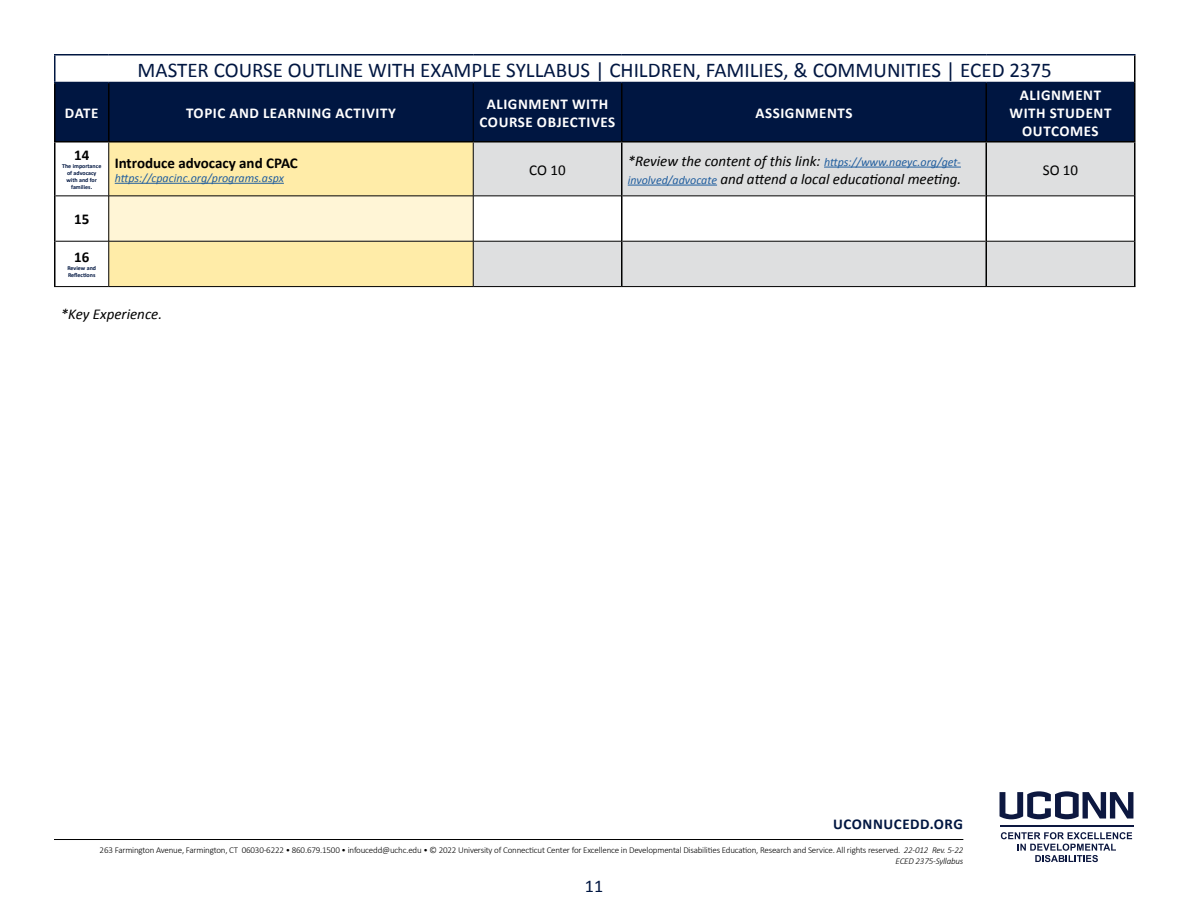
<style>
.page{position:relative;width:1188px;height:918px;background:#fff}
.page>*{position:absolute;margin:0;border:0;box-sizing:border-box;transform-origin:0 0}
.t1{font:21px "Calibri";color:#001641}
.t2{font:18px "Calibri";color:#001641}
.t3{font:italic 15px/18px "Calibri";color:#000}
.t4{font:700 15px/18px "Calibri";letter-spacing:.04em;color:#fff;text-align:center}
.t5{font:700 15px "Calibri";color:#000}
.t6{font:700 15px "Calibri";letter-spacing:.04em;color:#001641}
.t7{font:15px "Calibri";color:#000}
.t8{font:italic 12px "Calibri";color:#215e9e}
.t9{font:300 9px/10.8px "Calibri";letter-spacing:-.02em;color:#000;text-align:right}
.t10{font:700 6px/7.2px "Calibri";color:#001641;text-align:center}
.s1{font-size:12px;color:#215e9e}
.s2{font-style:italic}
</style>
<div class="page">
<svg style="left:1000px;top:791px;width:133px;height:28px"></svg>
<hr style="left:1000px;top:825px;width:133px;height:1px;background:#0d1840">
<svg style="left:1001px;top:832px;width:131px;height:30px"></svg>
<hr style="left:54px;top:839px;width:909px;height:1px;background:#000">
<svg style="left:55px;top:81px;width:1080px;height:207px"></svg>
<div style="left:56px;top:83px;width:1078px;height:58px;background:#001641"></div>
<div style="left:109px;top:142px;width:364px;height:144px;background:#ffeca8"></div>
<div style="left:473px;top:142px;width:662px;height:144px;background:#dedfe0"></div>
<div style="left:109px;top:196px;width:364px;height:45px;background:#fff5d6"></div>
<svg style="left:474px;top:197px;width:660px;height:44px"></svg>
<hr style="left:473px;top:83px;width:1px;height:58px;background:#000">
<hr style="left:473px;top:143px;width:1px;height:53px;background:#000">
<hr style="left:56px;top:196px;width:53px;height:1px;background:#000">
<hr style="left:109px;top:196px;width:364px;height:1px;background:#000">
<hr style="left:473px;top:196px;width:148px;height:1px;background:#000">
<hr style="left:473px;top:196px;width:1px;height:45px;background:#000">
<hr style="left:622px;top:196px;width:364px;height:1px;background:#000">
<hr style="left:987px;top:196px;width:147px;height:1px;background:#000">
<hr style="left:56px;top:241px;width:53px;height:1px;background:#000">
<hr style="left:109px;top:241px;width:364px;height:1px;background:#000">
<hr style="left:473px;top:241px;width:148px;height:1px;background:#000">
<hr style="left:473px;top:241px;width:1px;height:45px;background:#000">
<hr style="left:622px;top:241px;width:364px;height:1px;background:#000">
<hr style="left:987px;top:241px;width:147px;height:1px;background:#000">
<hr style="left:54px;top:286px;width:55px;height:1px;background:#000">
<hr style="left:109px;top:286px;width:364px;height:1px;background:#000">
<hr style="left:473px;top:286px;width:149px;height:1px;background:#000">
<hr style="left:622px;top:286px;width:364px;height:1px;background:#000">
<hr style="left:986px;top:286px;width:150px;height:1px;background:#000">
<hr style="left:108px;top:83px;width:2px;height:58px;background:#000">
<hr style="left:54px;top:141px;width:55px;height:1px;background:#000">
<hr style="left:109px;top:141px;width:364px;height:1px;background:#000">
<hr style="left:473px;top:141px;width:149px;height:1px;background:#000">
<hr style="left:622px;top:141px;width:364px;height:1px;background:#000">
<hr style="left:986px;top:141px;width:150px;height:1px;background:#000">
<hr style="left:54px;top:82px;width:55px;height:1px;background:#001641">
<hr style="left:109px;top:82px;width:364px;height:1px;background:#001641">
<hr style="left:473px;top:82px;width:149px;height:1px;background:#001641">
<hr style="left:622px;top:82px;width:364px;height:1px;background:#001641">
<hr style="left:986px;top:82px;width:148px;height:1px;background:#001641">
<hr style="left:108px;top:143px;width:1px;height:53px;background:#000">
<hr style="left:108px;top:196px;width:1px;height:45px;background:#000">
<hr style="left:108px;top:241px;width:1px;height:45px;background:#000">
<hr style="left:621px;top:143px;width:1px;height:53px;background:#000">
<hr style="left:986px;top:143px;width:1px;height:53px;background:#000">
<hr style="left:621px;top:196px;width:1px;height:45px;background:#000">
<hr style="left:986px;top:196px;width:1px;height:45px;background:#000">
<hr style="left:621px;top:241px;width:1px;height:45px;background:#000">
<hr style="left:986px;top:241px;width:1px;height:45px;background:#000">
<hr style="left:54px;top:54px;width:55px;height:2px;background:#001641">
<hr style="left:54px;top:56px;width:2px;height:26px;background:#001641">
<hr style="left:109px;top:54px;width:364px;height:2px;background:#001641">
<hr style="left:473px;top:54px;width:149px;height:2px;background:#001641">
<hr style="left:622px;top:54px;width:364px;height:2px;background:#001641">
<hr style="left:986px;top:54px;width:150px;height:2px;background:#001641">
<hr style="left:1134px;top:56px;width:2px;height:26px;background:#000">
<hr style="left:54px;top:83px;width:2px;height:58px;background:#000">
<hr style="left:621px;top:83px;width:1px;height:58px;background:#000">
<hr style="left:986px;top:83px;width:1px;height:58px;background:#000">
<hr style="left:1134px;top:82px;width:2px;height:59px;background:#000">
<hr style="left:1134px;top:196px;width:2px;height:45px;background:#000">
<hr style="left:1134px;top:241px;width:2px;height:45px;background:#000">
<hr style="left:54px;top:143px;width:2px;height:53px;background:#000">
<hr style="left:1134px;top:143px;width:2px;height:53px;background:#000">
<hr style="left:54px;top:196px;width:2px;height:45px;background:#000">
<hr style="left:54px;top:241px;width:2px;height:45px;background:#000">
<hr style="left:115px;top:183px;width:169px;height:1px;background:#215e9e">
<hr style="left:824px;top:167px;width:137px;height:1px;background:#215e9e">
<hr style="left:628px;top:185px;width:89px;height:1px;background:#215e9e">
<p class="t1" style="left:138px;top:57px;width:916px">MASTER COURSE OUTLINE WITH EXAMPLE SYLLABUS | CHILDREN, FAMILIES, &amp; COMMUNITIES | ECED 2375</p>
<p class="t4" style="left:65px;top:103px;width:35px">DATE</p>
<p class="t4" style="left:186px;top:103px;width:211px">TOPIC AND LEARNING ACTIVITY</p>
<p class="t4" style="left:480px;top:94px;width:137px">ALIGNMENT WITH<br>COURSE OBJECTIVES</p>
<p class="t4" style="left:755px;top:103px;width:99px">ASSIGNMENTS</p>
<p class="t4" style="left:1010px;top:85px;width:103px">ALIGNMENT<br>WITH STUDENT<br>OUTCOMES</p>
<p class="t5" style="left:74px;top:145px;width:17px">14</p>
<p class="t10" style="left:62px;top:162px;width:41px">The importance of advocacy with and for families.</p>
<p class="t5" style="left:115px;top:152px;width:185px">Introduce advocacy and CPAC</p>
<p class="t8" style="left:115px;top:170px;width:171px">https://cpacinc.org/programs.aspx</p>
<p class="t5" style="left:74px;top:209px;width:17px">15</p>
<p class="t5" style="left:74px;top:247px;width:17px">16</p>
<p class="t10" style="left:67px;top:264px;width:30px;text-align:left">Review and<br>Reflections</p>
<p class="t3" style="left:61px;top:305px;width:103px">*Key Experience.</p>
<p class="t7" style="left:529px;top:160px;width:38px">CO 10</p>
<p class="t3" style="left:628px;top:151px;width:335px">*Review the content of this link: <span class="s1">https://www.naeyc.org/get&shy;involved/advocate</span> and attend a local educational meeting.</p>
<p class="t7" style="left:1043px;top:160px;width:37px">SO 10</p>
<h3 class="t6" style="left:833px;top:813px;width:132px">UCONNUCEDD.ORG</h3>
<p class="t9" style="left:100px;top:845px;width:865px">263 Farmington Avenue, Farmington, CT 06030-6222 • 860.679.1500 • infoucedd@uchc.edu • © 2022 University of Connecticut Center for Excellence in Developmental Disabilities Education, Research and Service. All rights reserved. <span class="s2">22-012 Rev. 5-22<br>ECED 2375-Syllabus</span></p>
<h2 class="t2" style="left:585px;top:874px;width:20px">11</h2>
</div>
